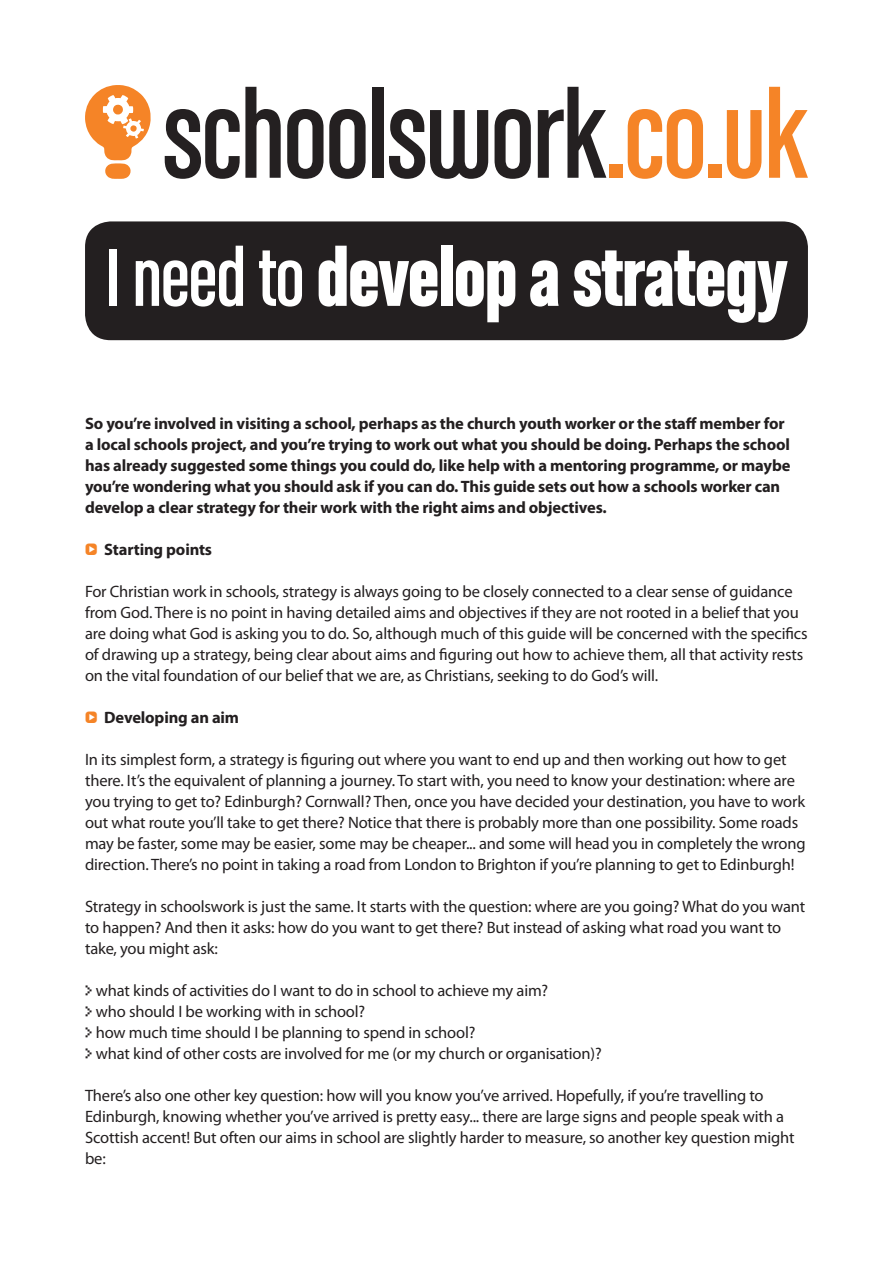
<style>
.page{position:relative;width:893px;height:1263px;background:#fff}
.page>*{position:absolute;margin:0;border:0;box-sizing:border-box;transform-origin:0 0}
.t1{font:87px "Chalet Comprime Hong Kong Sixty";letter-spacing:-.01em;color:#fff}
.t2{font:16.5px/21px "Myriad Pro";letter-spacing:-.01em;color:#231f20}
.t3{font:700 16.5px/21px "Myriad Pro";letter-spacing:-.01em;color:#231f20}
.s1{font-family:"Chalet Comprime Cologne Sixty"}
.s2{font-family:"Click Bits Icon Pods";font-weight:400;color:#f58427}
.s3{font-family:"Click Bits Arrows Two"}
</style>
<div class="page">
<svg style="left:165px;top:87px;width:116px;height:92px"></svg>
<svg style="left:287px;top:109px;width:36px;height:70px"></svg>
<svg style="left:329px;top:109px;width:37px;height:70px"></svg>
<div style="left:373px;top:87px;width:11px;height:91px;background:#242021"></div>
<svg style="left:389px;top:109px;width:99px;height:70px"></svg>
<svg style="left:495px;top:109px;width:36px;height:70px"></svg>
<svg style="left:538px;top:87px;width:68px;height:91px"></svg>
<div style="left:610px;top:164px;width:13px;height:14px;background:#f58427"></div>
<svg style="left:628px;top:109px;width:75px;height:70px"></svg>
<div style="left:708px;top:164px;width:14px;height:14px;background:#f58427"></div>
<svg style="left:727px;top:110px;width:34px;height:69px"></svg>
<svg style="left:769px;top:87px;width:39px;height:91px"></svg>
<svg style="left:85px;top:85px;width:66px;height:94px"></svg>
<div style="left:85px;top:221px;width:723px;height:119px;background:#231f20;border-radius:26px"></div>
<h1 class="t1" style="left:105px;top:226px;width:684px"><span class="s1">I need to</span> develop a strategy</h1>
<p class="t3" style="left:85px;top:412px;width:707px">So you’re involved in visiting a school, perhaps as the church youth worker or the staff member for a local schools project, and you’re trying to work out what you should be doing. Perhaps the school has already suggested some things you could do, like help with a mentoring programme, or maybe you’re wondering what you should ask if you can do. This guide sets out how a schools worker can develop a clear strategy for their work with the right aims and objectives.</p>
<p class="t3" style="left:85px;top:538px;width:129px"><span class="s2">Q</span> Starting points</p>
<p class="t2" style="left:85px;top:581px;width:724px">For Christian work in schools, strategy is always going to be closely connected to a clear sense of guidance from God. There is no point in having detailed aims and objectives if they are not rooted in a belief that you are doing what God is asking you to do. So, although much of this guide will be concerned with the specifics of drawing up a strategy, being clear about aims and figuring out how to achieve them, all that activity rests on the vital foundation of our belief that we are, as Christians, seeking to do God’s will.</p>
<p class="t3" style="left:85px;top:706px;width:156px"><span class="s2">Q</span> Developing an aim</p>
<p class="t2" style="left:85px;top:749px;width:722px">In its simplest form, a strategy is figuring out where you want to end up and then working out how to get there. It’s the equivalent of planning a journey. To start with, you need to know your destination: where are you trying to get to? Edinburgh? Cornwall? Then, once you have decided your destination, you have to work out what route you’ll take to get there? Notice that there is probably more than one possibility. Some roads may be faster, some may be easier, some may be cheaper... and some will head you in completely the wrong direction. There’s no point in taking a road from London to Brighton if you’re planning to get to Edinburgh!</p>
<p class="t2" style="left:85px;top:896px;width:722px">Strategy in schoolswork is just the same. It starts with the question: where are you going? What do you want to happen? And then it asks: how do you want to get there? But instead of asking what road you want to take, you might ask:</p>
<p class="t2" style="left:85px;top:980px;width:518px"><span class="s3">0</span> what kinds of activities do I want to do in school to achieve my aim?<br><span class="s3">0</span> who should I be working with in school?<br><span class="s3">0</span> how much time should I be planning to spend in school?<br><span class="s3">0</span> what kind of other costs are involved for me (or my church or organisation)?</p>
<p class="t2" style="left:85px;top:1085px;width:711px">There’s also one other key question: how will you know you’ve arrived. Hopefully, if you’re travelling to Edinburgh, knowing whether you’ve arrived is pretty easy... there are large signs and people speak with a Scottish accent! But often our aims in school are slightly harder to measure, so another key question might be:</p>
</div>
